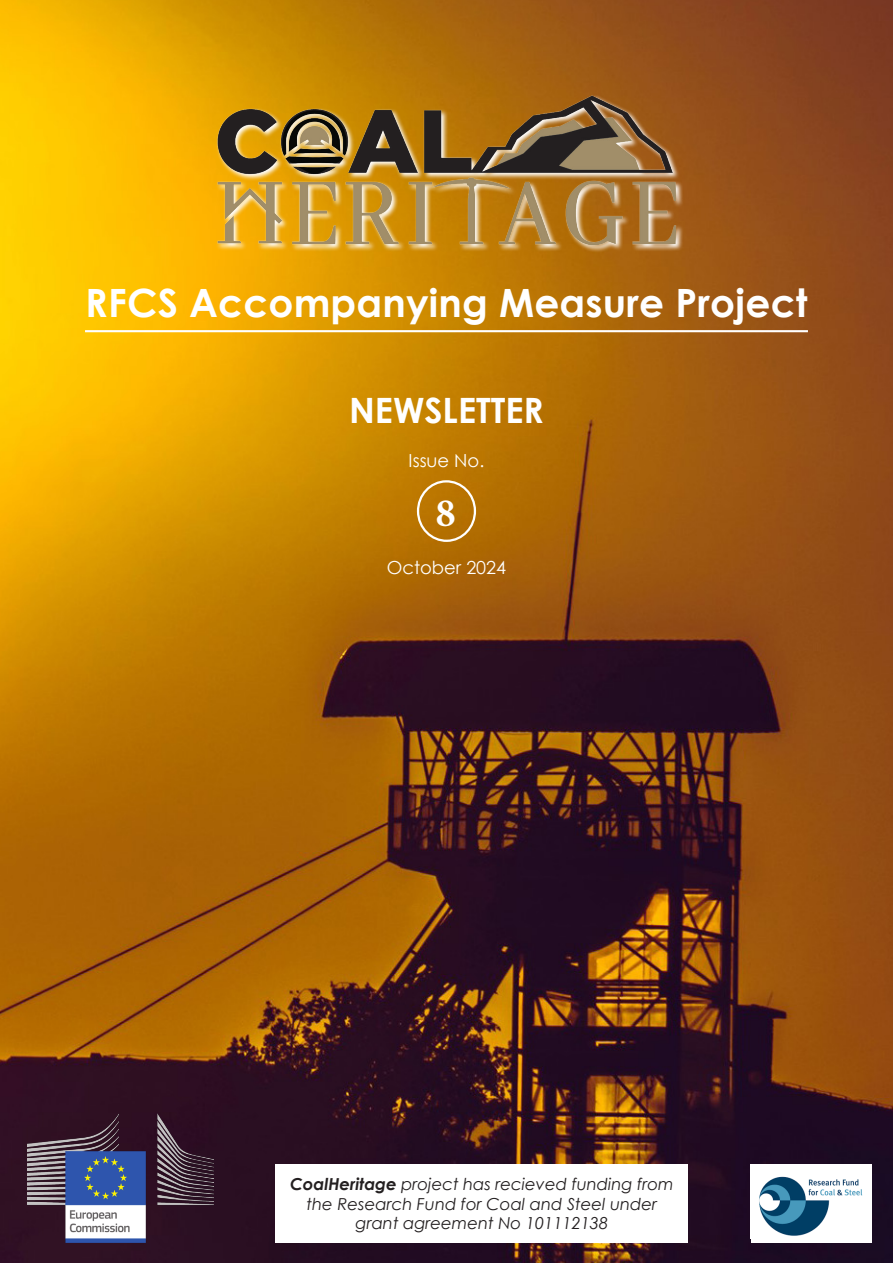
<style>
.page{position:relative;width:893px;height:1263px;background:#fff}
.page>*{position:absolute;margin:0;border:0;box-sizing:border-box;transform-origin:0 0}
.PODNASLOV{font:700 39px "Century Gothic";letter-spacing:.005em;color:#fff}
.PODNASLOV-2{font:700 34.95px "Century Gothic";color:#fff}
.PODNASLOV-3{font:18px "Century Gothic";color:#fff}
.t1{font:700 18px "Century Gothic";color:#231f20}
.PODNASLOV-4{font:italic 16.5px/19.8px "Century Gothic";color:#231f20;text-align:center}
.s1{font-weight:700}
</style>
<div class="page">
<img style="left:0;top:0;width:893px;height:1263px">
<img style="left:213px;top:93px;width:467px;height:162px">
<hr style="left:85px;top:330px;width:723px;height:2px;background:#fff">
<img style="left:28px;top:1114px;width:185px;height:129px">
<div style="left:750px;top:1164px;width:121px;height:79px;background:#fff"></div>
<img style="left:759px;top:1176px;width:104px;height:60px">
<div style="left:417px;top:480px;width:59px;height:62px;border:2px solid #fff;border-radius:50%"></div>
<div style="left:275px;top:1164px;width:413px;height:79px;background:#fff"></div>
<svg style="left:436px;top:500px;width:19px;height:26px"></svg>
<p class="PODNASLOV" style="left:85px;top:273px;width:724px">RFCS Αccompanying Measure Project</p>
<p class="PODNASLOV-2" style="left:349px;top:384px;width:196px">NEWSLETTER</p>
<p class="PODNASLOV-3" style="left:409px;top:448px;width:77px">Issue No.</p>
<p class="PODNASLOV-3" style="left:387px;top:555px;width:121px">October 2024</p>
<p class="PODNASLOV-4" style="left:290px;top:1174px;width:385px"><span class="s1">CoalHeritage</span> project has recieved funding from the Research Fund for Coal and Steel under grant agreement No 101112138</p>
<p class="t1" style="left:441px;top:1207px;width:12px">1</p>
</div>
